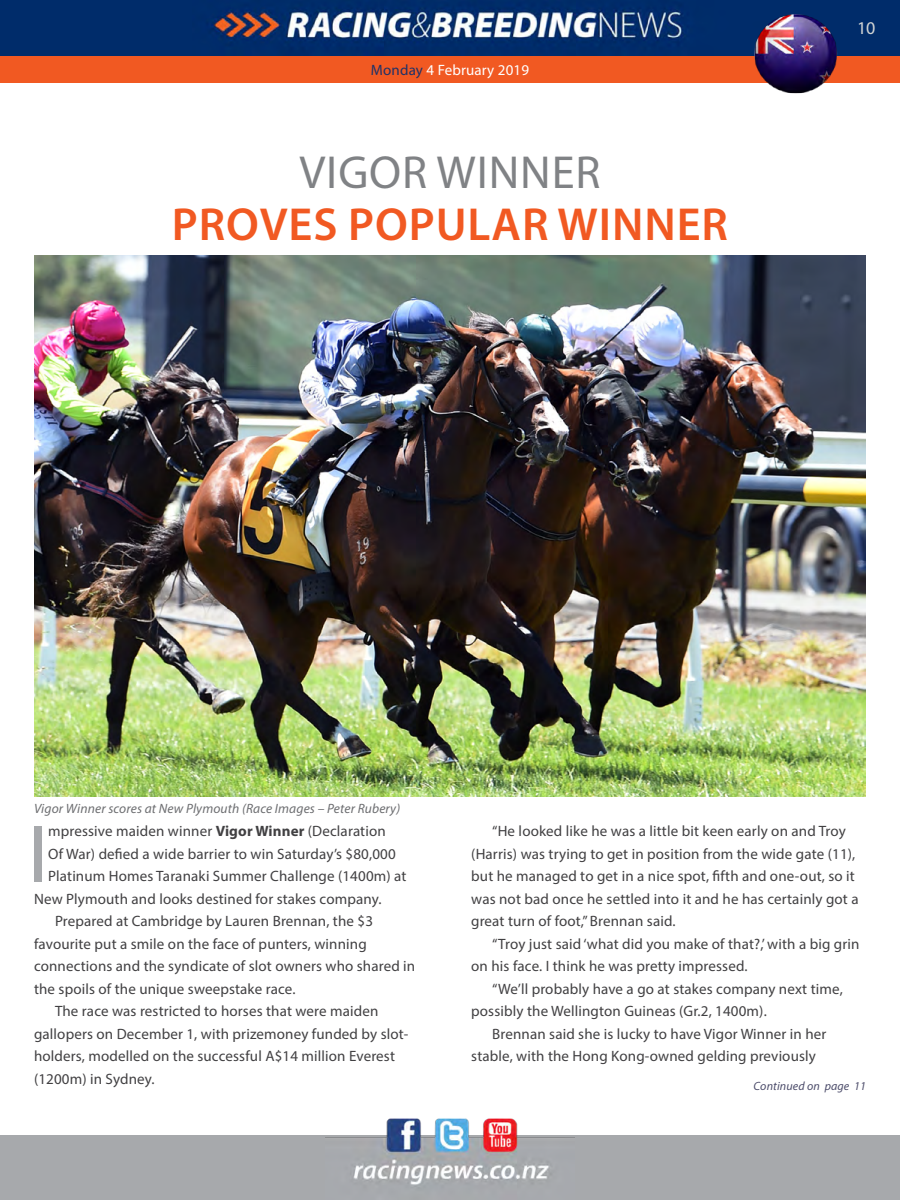
<style>
.page{position:relative;width:900px;height:1200px;background:#fff}
.page>*{position:absolute;margin:0;border:0;box-sizing:border-box;transform-origin:0 0}
.t1{font:81.75px "Myriad Pro";color:#a7a9ac}
.t2{font:600 46.5px "Myriad Pro";letter-spacing:.02em;color:#f15922}
.t3{font:46.5px "Myriad Pro";letter-spacing:.02em;color:#808285}
.t4{font:18px "Myriad Pro";color:#d1d4d4}
.t5{font:15px/22.5px "Myriad Pro";letter-spacing:.01em;color:#414042}
.t6{font:15px "Myriad Pro";letter-spacing:.01em;color:#fff}
.t7{font:italic 13.5px "Myriad Pro";letter-spacing:.01em;color:#6d6e71}
.t8{font:italic 12px "Myriad Pro";letter-spacing:.01em;color:#4d4d6b}
.s1{color:#203267}
.s2{font-weight:700}
</style>
<div class="page">
<div style="left:0;top:1136px;width:900px;height:64px;background:#a7a9ac"></div>
<img style="left:325px;top:1118px;width:250px;height:67px">
<div style="left:0;top:56px;width:900px;height:27px;background:#f15922"></div>
<img style="left:0;top:0;width:900px;height:56px">
<img style="left:34px;top:255px;width:832px;height:542px">
<img style="left:752px;top:12px;width:88px;height:82px">
<p class="t6" style="left:371px;top:61px;width:160px"><span class="s1">Monday</span> 4 February 2019</p>
<h2 class="t3" style="left:299px;top:144px;width:303px">Vigor Winner</h2>
<h2 class="t2" style="left:172px;top:195px;width:530px">PROVES POPULAR WINNER</h2>
<p class="t4" style="left:857px;top:17px;width:20px">10</p>
<p class="t7" style="left:34px;top:800px;width:368px">Vigor Winner scores at New Plymouth (Race Images – Peter Rubery)</p>
<h1 class="t1" style="left:28px;top:803px;width:9px">I</h1>
<p class="t5" style="left:48px;top:820px;width:339px">mpressive maiden winner <span class="s2">Vigor Winner</span> (Declaration</p>
<p class="t5" style="left:48px;top:842px;width:349px">Of War) defied a wide barrier to win Saturday’s $80,000</p>
<p class="t5" style="left:48px;top:865px;width:360px">Platinum Homes Taranaki Summer Challenge (1400m) at</p>
<p class="t5" style="left:34px;top:887px;width:349px">New Plymouth and looks destined for stakes company.</p>
<p class="t5" style="left:55px;top:910px;width:320px">Prepared at Cambridge by Lauren Brennan, the $3</p>
<p class="t5" style="left:34px;top:932px;width:334px">favourite put a smile on the face of punters, winning</p>
<p class="t5" style="left:34px;top:955px;width:383px">connections and the syndicate of slot owners who shared in</p>
<p class="t5" style="left:34px;top:977px;width:263px">the spoils of the unique sweepstake race.</p>
<p class="t5" style="left:55px;top:1000px;width:325px">The race was restricted to horses that were maiden</p>
<p class="t5" style="left:34px;top:1022px;width:376px">gallopers on December 1, with prizemoney funded by slot-</p>
<p class="t5" style="left:34px;top:1045px;width:363px">holders, modelled on the successful A$14 million Everest</p>
<p class="t5" style="left:34px;top:1067px;width:122px">(1200m) in Sydney.</p>
<p class="t5" style="left:471px;top:820px;width:389px;text-indent:21px">“He looked like he was a little bit keen early on and Troy (Harris) was trying to get in position from the wide gate (11), but he managed to get in a nice spot, fifth and one-out, so it was not bad once he settled into it and he has certainly got a great turn of foot,” Brennan said.</p>
<p class="t5" style="left:471px;top:932px;width:390px;text-indent:21px">“Troy just said ‘what did you make of that?,’ with a big grin on his face. I think he was pretty impressed.</p>
<p class="t5" style="left:471px;top:977px;width:373px;text-indent:21px">“We’ll probably have a go at stakes company next time, possibly the Wellington Guineas (Gr.2, 1400m).</p>
<p class="t5" style="left:471px;top:1022px;width:357px;text-indent:21px">Brennan said she is lucky to have Vigor Winner in her stable, with the Hong Kong-owned gelding previously</p>
<p class="t8" style="left:754px;top:1078px;width:114px">Continued on page 11</p>
</div>
